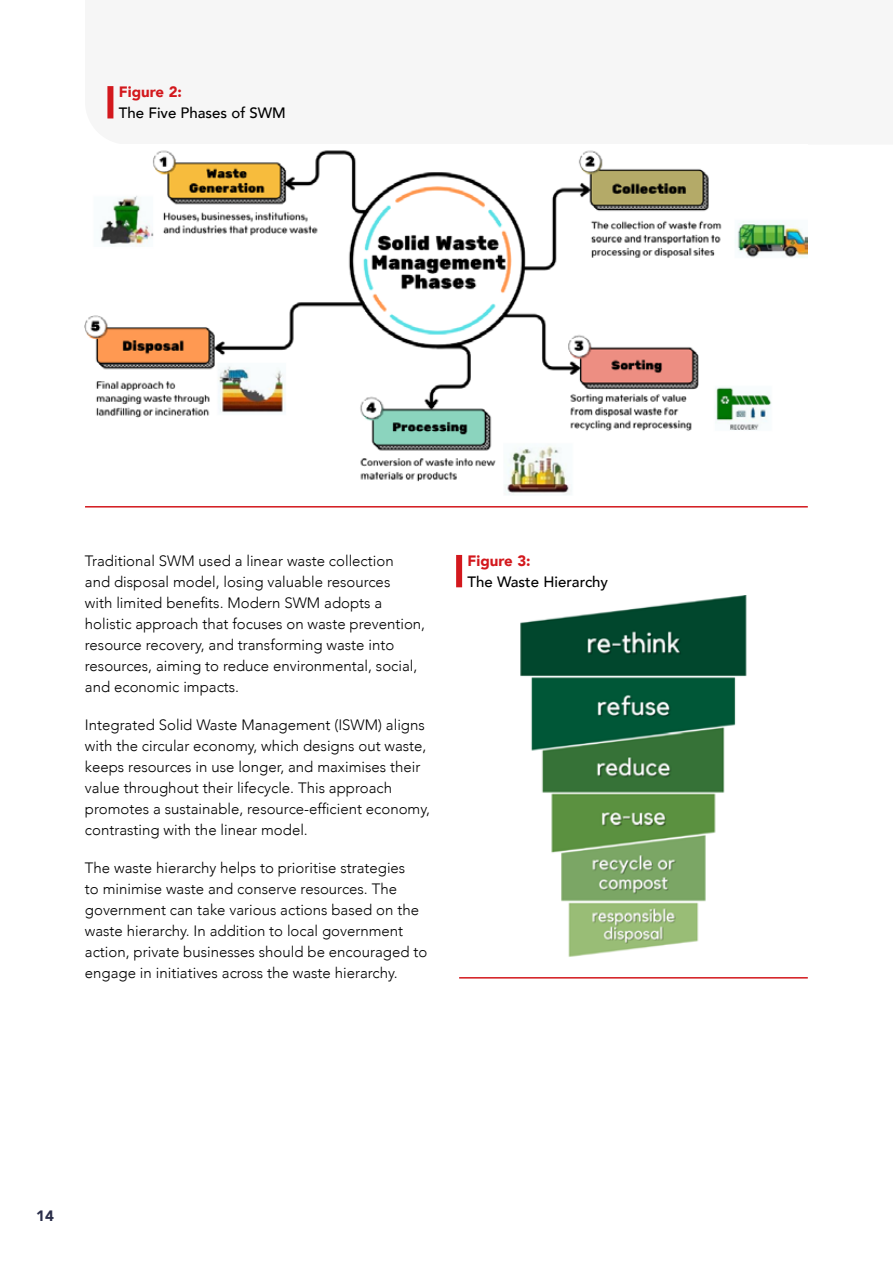
<style>
.page{position:relative;width:893px;height:1263px;background:#fff}
.page>*{position:absolute;margin:0;border:0;box-sizing:border-box;transform-origin:0 0}
.t1{font:300 15px/21px "Avenir";color:#000}
.t2{font:500 15px "Avenir";color:#000}
.t3{font:900 15px "Avenir";color:#d3181d}
.t4{font:900 15px "Avenir";color:#2a2e4a}
</style>
<div class="page">
<img style="left:520px;top:595px;width:227px;height:362px">
<div style="left:456px;top:555px;width:6px;height:32px;background:#d3181d"></div>
<hr style="left:459px;top:977px;width:349px;height:1px;background:#d3181d">
<hr style="left:85px;top:506px;width:723px;height:1px;background:#d3181d">
<img style="left:85px;top:150px;width:723px;height:345px">
<div style="left:107px;top:86px;width:6px;height:32px;background:#d3181d"></div>
<p class="t3" style="left:119px;top:79px;width:65px">Figure 2:</p>
<p class="t2" style="left:119px;top:100px;width:168px">The Five Phases of SWM</p>
<p class="t1" style="left:85px;top:550px;width:342px">Traditional SWM used a linear waste collection<br>and disposal model, losing valuable resources<br>with limited benefits. Modern SWM adopts a holistic approach that focuses on waste prevention, resource recovery, and transforming waste into resources, aiming to reduce environmental, social, and economic impacts.</p>
<p class="t1" style="left:85px;top:714px;width:346px">Integrated Solid Waste Management (ISWM) aligns with the circular economy, which designs out waste, keeps resources in use longer, and maximises their value throughout their lifecycle. This approach promotes a sustainable, resource-efficient economy, contrasting with the linear model.</p>
<p class="t1" style="left:85px;top:857px;width:344px">The waste hierarchy helps to prioritise strategies<br>to minimise waste and conserve resources. The government can take various actions based on the waste hierarchy. In addition to local government action, private businesses should be encouraged to engage in initiatives across the waste hierarchy.</p>
<p class="t3" style="left:468px;top:548px;width:65px">Figure 3:</p>
<p class="t2" style="left:468px;top:568px;width:142px">The Waste Hierarchy</p>
<p class="t4" style="left:36px;top:1203px;width:19px">14</p>
</div>
